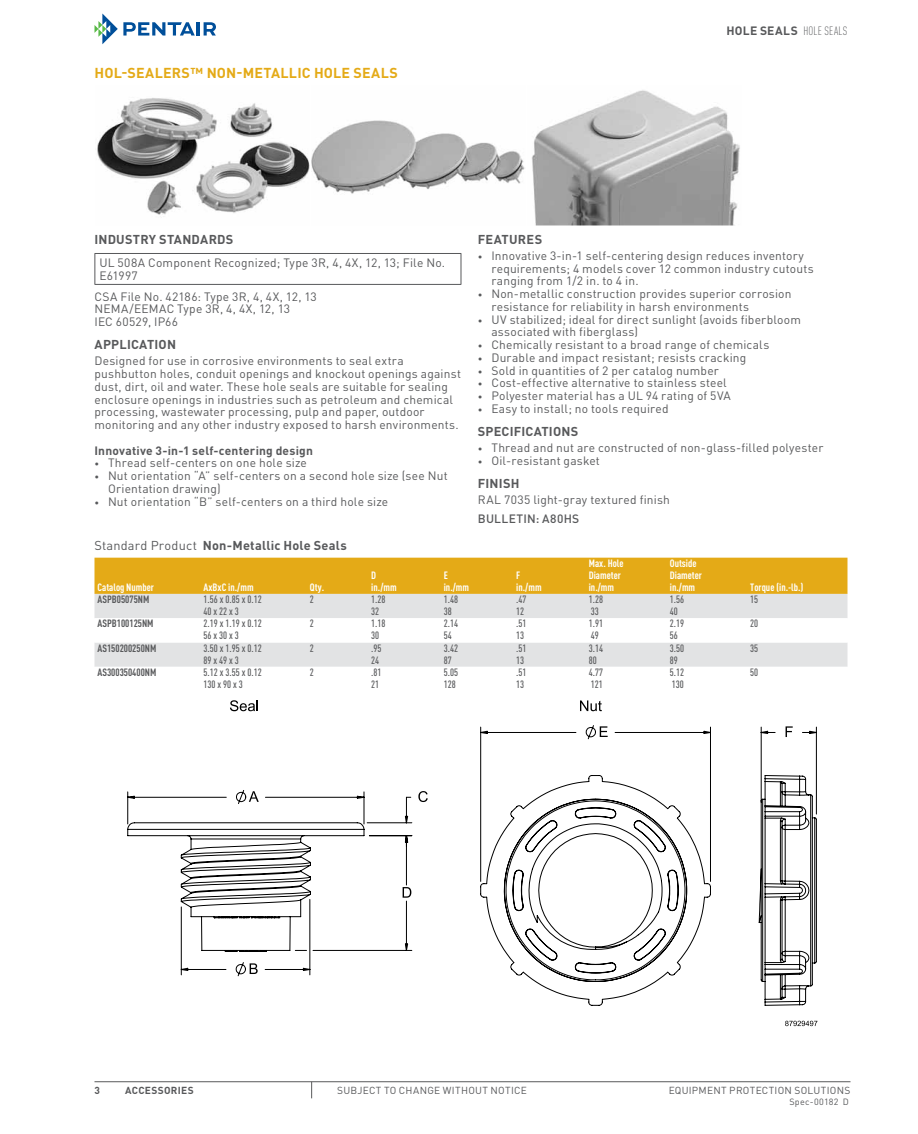
<style>
.page{position:relative;width:918px;height:1134px;background:#fff}
.page>*{position:absolute;margin:0;border:0;box-sizing:border-box;transform-origin:0 0}
.t1{font:700 14.25px "DIN Pro";letter-spacing:.01em;color:#e4aa17}
.t2{font:700 12.75px "DIN Pro";letter-spacing:.015em;color:#58595b}
.t3{font:12px/12.8px "DIN Pro";letter-spacing:.015em;color:#58595b}
.t4{font:700 12px "DIN Pro";letter-spacing:.015em;color:#58595b}
.t5{font:500 12px "DIN Pro";letter-spacing:.025em;color:#58595b}
.t6{font:500 condensed 10.5px/12px "DIN Pro";color:#58595b}
.t7{font:700 condensed 10.5px/12px "DIN Pro";color:#fff}
.t8{font:700 condensed 10.5px "DIN Pro";color:#58595b}
.t9{font:10.2px "DIN Pro";letter-spacing:.025em;color:#58595b}
.t10{font:700 10.2px "DIN Pro";letter-spacing:.03em;color:#58595b}
.t11{font:9px "DIN Pro";letter-spacing:.03em;color:#58595b}
.s1{font-weight:300;font-stretch:condensed}
.s2{font-size:9px}
.s3{font-weight:400}
</style>
<div class="page">
<svg style="left:95px;top:14px;width:100px;height:30px"></svg>
<hr style="left:197px;top:22px;width:3px;height:14px;background:#004f9a">
<svg style="left:204px;top:22px;width:12px;height:14px"></svg>
<hr style="left:94px;top:1081px;width:756px;height:1px;background:#58595b">
<svg style="left:311px;top:1082px;width:1px;height:16px"></svg>
<img style="left:97px;top:90px;width:643px;height:134px">
<div style="left:526px;top:85px;width:217px;height:141px;border:1px solid #fff"></div>
<hr style="left:94px;top:253px;width:367px;height:1px;background:#58595b">
<hr style="left:94px;top:284px;width:367px;height:1px;background:#58595b">
<hr style="left:94px;top:254px;width:1px;height:30px;background:#58595b">
<hr style="left:461px;top:254px;width:1px;height:30px;background:#58595b">
<div style="left:94px;top:558px;width:754px;height:36px;background:#e4aa17"></div>
<div style="left:94px;top:594px;width:754px;height:24px;background:#e2e3e4"></div>
<div style="left:94px;top:643px;width:754px;height:24px;background:#e2e3e4"></div>
<svg style="left:592px;top:725px;width:16px;height:2px"></svg>
<svg style="left:785px;top:1021px;width:32px;height:5px"></svg>
<svg style="left:128px;top:727px;width:689px;height:279px"></svg>
<svg style="left:230px;top:700px;width:28px;height:11px"></svg>
<svg style="left:580px;top:700px;width:22px;height:11px"></svg>
<p class="t1" style="left:94px;top:61px;width:52px">HOL-SEALER</p>
<p class="t1" style="left:182px;top:61px;width:217px">S™ Non-Metallic Hole Seals</p>
<p class="t4" style="left:727px;top:21px;width:121px">Hole Seals <span class="s1">HOLE SEALS</span></p>
<p class="t2" style="left:94px;top:229px;width:140px">I NDUSTRY STANDARDS</p>
<p class="t3" style="left:99px;top:255px;width:347px">UL 508A Component Recognized; Type 3R, 4, 4X, 12, 13; File No.<br>E61997</p>
<p class="t3" style="left:94px;top:289px;width:224px">CSA File No. 42186: Type 3R, 4, 4X, 12, 13<br>NEMA/EEMAC Type 3R, 4, 4X, 12, 13<br>IEC 60529, IP66</p>
<p class="t2" style="left:94px;top:334px;width:33px">APPLICA</p>
<p class="t2" style="left:147px;top:334px;width:31px">TION</p>
<p class="t3" style="left:94px;top:353px;width:368px">Designed for use in corrosive environments to seal extra pushbutton holes, conduit openings and knockout openings against dust, dirt, oil and water. These hole seals are suitable for sealing enclosure openings in industries such as petroleum and chemical processing, wastewater processing, pulp and paper, outdoor monitoring and any other industry exposed to harsh environments.</p>
<p class="t4" style="left:94px;top:440px;width:220px">I nnovative 3-in-1 self-centering design</p>
<p class="t3" style="left:94px;top:455px;width:214px"><span class="s2">•</span> Thread self-centers on one hole size</p>
<p class="t3" style="left:108px;top:468px;width:341px;text-indent:-14px"><span class="s2">•</span> Nut orientation “A” self-centers on a second hole size (see Nut<br>Orientation drawing)</p>
<p class="t3" style="left:94px;top:494px;width:295px"><span class="s2">•</span> Nut orientation “B” self-centers on a third hole size</p>
<p class="t2" style="left:478px;top:229px;width:66px">FEATURES</p>
<p class="t3" style="left:491px;top:248px;width:324px;text-indent:-14px"><span class="s2">•</span> Innovative 3-in-1 self-centering design reduces inventory requirements; 4 models cover 12 common industry cutouts ranging from 1/2 in. to 4 in.</p>
<p class="t3" style="left:491px;top:286px;width:302px;text-indent:-14px"><span class="s2">•</span> Non-metallic construction provides superior corrosion resistance for reliability in harsh environments</p>
<p class="t3" style="left:491px;top:312px;width:311px;text-indent:-14px"><span class="s2">•</span> UV stabilized; ideal for direct sunlight (avoids fiberbloom associated with fiberglass)</p>
<p class="t3" style="left:478px;top:337px;width:293px"><span class="s2">•</span> Chemically resistant to a broad range of chemicals</p>
<p class="t3" style="left:478px;top:350px;width:270px"><span class="s2">•</span> Durable and impact resistant; resists cracking</p>
<p class="t3" style="left:478px;top:363px;width:243px"><span class="s2">•</span> Sold in quantities of 2 per catalog number</p>
<p class="t3" style="left:478px;top:375px;width:250px"><span class="s2">•</span> Cost-effective alternative to stainless steel</p>
<p class="t3" style="left:478px;top:388px;width:255px"><span class="s2">•</span> Polyester material has a UL 94 rating of 5VA</p>
<p class="t3" style="left:478px;top:401px;width:192px"><span class="s2">•</span> Easy to install; no tools required</p>
<p class="t2" style="left:478px;top:421px;width:102px">SPECI FICATIONS</p>
<p class="t3" style="left:478px;top:440px;width:347px"><span class="s2">•</span> Thread and nut are constructed of non-glass-filled polyester</p>
<p class="t3" style="left:478px;top:453px;width:123px"><span class="s2">•</span> Oil-resistant gasket</p>
<p class="t2" style="left:478px;top:473px;width:43px">FI NISH</p>
<p class="t3" style="left:478px;top:492px;width:194px">RAL 7035 light-gray textured finish</p>
<p class="t5" style="left:478px;top:509px;width:103px">BULLETIN: A80HS</p>
<p class="t2" style="left:94px;top:535px;width:254px"><span class="s3">Standard Product</span> Non-Metallic Hole Seals</p>
<p class="t7" style="left:98px;top:580px;width:58px">Catalog Number</p>
<p class="t7" style="left:204px;top:580px;width:52px">AxBxC in./mm</p>
<p class="t7" style="left:310px;top:580px;width:16px">Qty.</p>
<p class="t7" style="left:371px;top:568px;width:27px">D in./mm</p>
<p class="t7" style="left:444px;top:568px;width:27px">E in./mm</p>
<p class="t7" style="left:516px;top:568px;width:27px">F in./mm</p>
<p class="t7" style="left:589px;top:556px;width:36px">Max. Hole<br>Diameter in./mm</p>
<p class="t7" style="left:670px;top:556px;width:34px">Outside<br>Diameter in./mm</p>
<p class="t7" style="left:750px;top:580px;width:55px">Torque (in.-lb.)</p>
<p class="t8" style="left:97px;top:591px;width:53px">ASPB05075NM</p>
<p class="t6" style="left:204px;top:592px;width:60px">1.56 x 0.85 x 0.12<br>40 x 22 x 3</p>
<p class="t6" style="left:310px;top:592px;width:6px">2</p>
<p class="t6" style="left:371px;top:592px;width:16px">1.28<br>32</p>
<p class="t6" style="left:444px;top:592px;width:16px">1.48<br>38</p>
<p class="t6" style="left:516px;top:592px;width:12px">.47<br>12</p>
<p class="t6" style="left:589px;top:592px;width:16px">1.28<br>33</p>
<p class="t6" style="left:670px;top:592px;width:16px">1.56<br>40</p>
<p class="t6" style="left:750px;top:592px;width:10px">15</p>
<p class="t8" style="left:97px;top:616px;width:58px">ASPB100125NM</p>
<p class="t6" style="left:204px;top:617px;width:60px">2.19 x 1.19 x 0.12<br>56 x 30 x 3</p>
<p class="t6" style="left:310px;top:617px;width:6px">2</p>
<p class="t6" style="left:371px;top:617px;width:16px">1.18<br>30</p>
<p class="t6" style="left:444px;top:617px;width:16px">2.14<br>54</p>
<p class="t6" style="left:516px;top:617px;width:12px">.51<br>13</p>
<p class="t6" style="left:589px;top:617px;width:16px">1.91<br>49</p>
<p class="t6" style="left:670px;top:617px;width:16px">2.19<br>56</p>
<p class="t6" style="left:750px;top:617px;width:10px">20</p>
<p class="t8" style="left:97px;top:640px;width:60px">AS150200250NM</p>
<p class="t6" style="left:204px;top:641px;width:60px">3.50 x 1.95 x 0.12<br>89 x 49 x 3</p>
<p class="t6" style="left:310px;top:641px;width:6px">2</p>
<p class="t6" style="left:371px;top:641px;width:12px">.95<br>24</p>
<p class="t6" style="left:444px;top:641px;width:16px">3.42<br>87</p>
<p class="t6" style="left:516px;top:641px;width:12px">.51<br>13</p>
<p class="t6" style="left:589px;top:641px;width:16px">3.14<br>80</p>
<p class="t6" style="left:670px;top:641px;width:16px">3.50<br>89</p>
<p class="t6" style="left:750px;top:641px;width:10px">35</p>
<p class="t8" style="left:97px;top:664px;width:60px">AS300350400NM</p>
<p class="t6" style="left:204px;top:665px;width:60px">5.12 x 3.55 x 0.12<br>130 x 90 x 3</p>
<p class="t6" style="left:310px;top:665px;width:6px">2</p>
<p class="t6" style="left:371px;top:665px;width:12px">.81<br>21</p>
<p class="t6" style="left:444px;top:665px;width:16px">5.05<br>128</p>
<p class="t6" style="left:516px;top:665px;width:12px">.51<br>13</p>
<p class="t6" style="left:589px;top:665px;width:16px">4.77<br>121</p>
<p class="t6" style="left:670px;top:665px;width:16px">5.12<br>130</p>
<p class="t6" style="left:750px;top:665px;width:10px">50</p>
<p class="t10" style="left:94px;top:1081px;width:7px">3</p>
<p class="t10" style="left:125px;top:1081px;width:69px">Accessories</p>
<p class="t9" style="left:337px;top:1082px;width:191px">SUBJECT TO CHANGE WITHOUT NOTICE</p>
<p class="t9" style="left:669px;top:1082px;width:183px">EQUIPMENT PROTECTION SOLUTIONS</p>
<p class="t11" style="left:789px;top:1095px;width:61px">Spec-00182 D</p>
</div>
